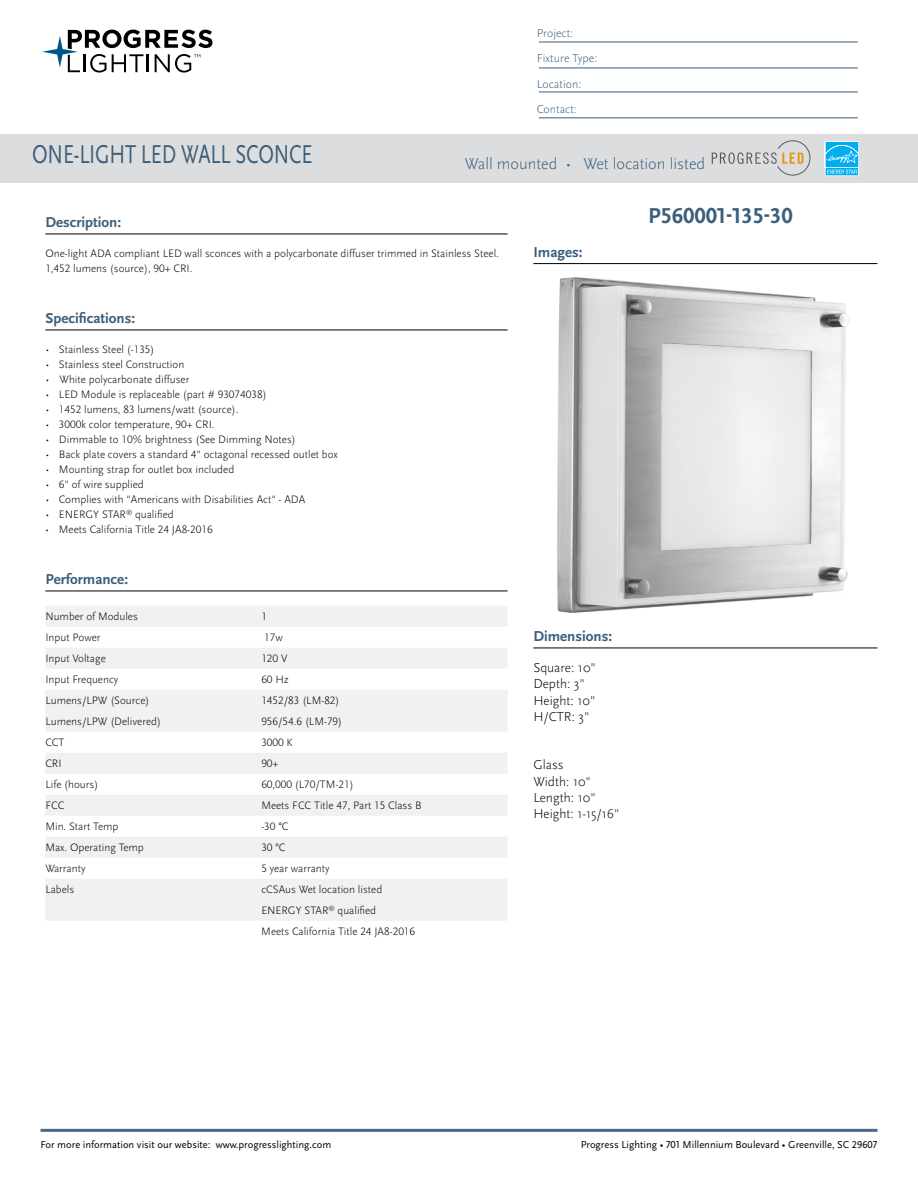
<style>
.page{position:relative;width:918px;height:1188px;background:#fff}
.page>*{position:absolute;margin:0;border:0;box-sizing:border-box;transform-origin:0 0}
.t1{font:27px "Scala Sans Pro";letter-spacing:-.01em;color:#3b5e7b;scale:.76 1}
.t2{font:700 22.5px "Scala Sans Pro";color:#3b5e7b}
.t3{font:300 16.5px "Scala Sans Pro";color:#3b5e7b}
.t4{font:700 15px "Scala Sans Pro";color:#3b5e7b}
.t5{font:300 13.5px/16.2px "Scala Sans Pro";color:#000}
.t6{font:300 12px/25.5px "Scala Sans Pro";color:#3b5e7b}
.t7{font:300 11.25px/21px "Scala Sans Pro";color:#000}
.t8{font:10.5px "Scala Sans Pro";color:#000}
</style>
<div class="page">
<svg style="left:42px;top:30px;width:170px;height:43px"></svg>
<hr style="left:40px;top:1129px;width:838px;height:3px;background:#4c6884">
<hr style="left:539px;top:42px;width:319px;height:1px;background:#3b5e7b">
<hr style="left:539px;top:68px;width:319px;height:1px;background:#3b5e7b">
<hr style="left:539px;top:92px;width:319px;height:1px;background:#3b5e7b">
<hr style="left:539px;top:118px;width:319px;height:1px;background:#3b5e7b">
<hr style="left:533px;top:263px;width:344px;height:1px;background:#000">
<hr style="left:45px;top:234px;width:463px;height:1px;background:#000">
<hr style="left:45px;top:330px;width:463px;height:1px;background:#000">
<hr style="left:45px;top:591px;width:463px;height:1px;background:#000">
<div style="left:45px;top:606px;width:463px;height:21px;background:#f1f1f2"></div>
<div style="left:45px;top:648px;width:463px;height:21px;background:#f1f1f2"></div>
<div style="left:45px;top:690px;width:463px;height:21px;background:#f1f1f2"></div>
<div style="left:45px;top:711px;width:463px;height:21px;background:#f1f1f2"></div>
<div style="left:45px;top:753px;width:463px;height:21px;background:#f1f1f2"></div>
<div style="left:45px;top:795px;width:463px;height:21px;background:#f1f1f2"></div>
<div style="left:45px;top:837px;width:463px;height:21px;background:#f1f1f2"></div>
<div style="left:45px;top:879px;width:463px;height:21px;background:#f1f1f2"></div>
<div style="left:45px;top:900px;width:463px;height:21px;background:#f1f1f2"></div>
<div style="left:0;top:134px;width:918px;height:49px;background:#dcddde"></div>
<img style="left:557px;top:278px;width:292px;height:334px">
<svg style="left:712px;top:141px;width:98px;height:34px"></svg>
<hr style="left:533px;top:648px;width:344px;height:1px;background:#000">
<div style="left:825px;top:141px;width:34px;height:27px;background:#f2fafe"></div>
<svg style="left:825px;top:142px;width:34px;height:34px"></svg>
<p class="t6" style="left:537px;top:20px;width:62px">Project:<br>Fixture Type:<br>Location:<br>Contact:</p>
<h1 class="t1" style="left:32px;top:139px;width:370px">ONE-LIGHT LED WALL SCONCE</h1>
<h3 class="t3" style="left:465px;top:154px;width:242px">Wall mounted • Wet location listed</h3>
<h2 class="t2" style="left:648px;top:202px;width:146px">P560001-135-30</h2>
<h3 class="t4" style="left:45px;top:213px;width:77px">Description:</h3>
<p class="t7" style="left:45px;top:246px;width:455px;line-height:15px">One-light ADA compliant LED wall sconces with a polycarbonate diffuser trimmed in Stainless Steel.<br>1,452 lumens (source), 90+ CRI.</p>
<h3 class="t4" style="left:45px;top:309px;width:91px">Specifications:</h3>
<p class="t7" style="left:45px;top:339px;width:111px">• Stainless Steel (-135)</p>
<p class="t7" style="left:45px;top:354px;width:141px">• Stainless steel Construction</p>
<p class="t7" style="left:45px;top:369px;width:145px">• White polycarbonate diffuser</p>
<p class="t7" style="left:45px;top:384px;width:223px">• LED Module is replaceable (part # 93074038)</p>
<p class="t7" style="left:45px;top:399px;width:195px">• 1452 lumens, 83 lumens/watt (source).</p>
<p class="t7" style="left:45px;top:414px;width:171px">• 3000k color temperature, 90+ CRI.</p>
<p class="t7" style="left:45px;top:429px;width:252px">• Dimmable to 10% brightness (See Dimming Notes)</p>
<p class="t7" style="left:45px;top:444px;width:294px">• Back plate covers a standard 4" octagonal recessed outlet box</p>
<p class="t7" style="left:45px;top:459px;width:190px">• Mounting strap for outlet box included</p>
<p class="t7" style="left:45px;top:474px;width:100px">• 6" of wire supplied</p>
<p class="t7" style="left:45px;top:489px;width:261px">• Complies with "Americans with Disabilities Act" - ADA</p>
<p class="t7" style="left:45px;top:504px;width:130px">• ENERGY STAR<sup>®</sup> qualified</p>
<p class="t7" style="left:45px;top:519px;width:169px">• Meets California Title 24 JA8-2016</p>
<h3 class="t4" style="left:45px;top:570px;width:84px">Performance:</h3>
<p class="t7" style="left:45px;top:606px;width:94px">Number of Modules</p>
<p class="t7" style="left:261px;top:606px;width:7px">1</p>
<p class="t7" style="left:45px;top:627px;width:57px">Input Power</p>
<p class="t7" style="left:264px;top:627px;width:20px">17w</p>
<p class="t7" style="left:45px;top:648px;width:62px">Input Voltage</p>
<p class="t7" style="left:261px;top:648px;width:28px">120 V</p>
<p class="t7" style="left:45px;top:669px;width:74px">Input Frequency</p>
<p class="t7" style="left:261px;top:669px;width:29px">60 Hz</p>
<p class="t7" style="left:45px;top:690px;width:106px">Lumens/LPW (Source)</p>
<p class="t7" style="left:261px;top:690px;width:80px">1452/83 (LM-82)</p>
<p class="t7" style="left:45px;top:711px;width:117px">Lumens/LPW (Delivered)</p>
<p class="t7" style="left:261px;top:711px;width:82px">956/54.6 (LM-79)</p>
<p class="t7" style="left:45px;top:732px;width:21px">CCT</p>
<p class="t7" style="left:261px;top:732px;width:33px">3000 K</p>
<p class="t7" style="left:45px;top:753px;width:18px">CRI</p>
<p class="t7" style="left:261px;top:753px;width:19px">90+</p>
<p class="t7" style="left:45px;top:774px;width:54px">Life (hours)</p>
<p class="t7" style="left:261px;top:774px;width:94px">60,000 (L70/TM-21)</p>
<p class="t7" style="left:45px;top:795px;width:21px">FCC</p>
<p class="t7" style="left:261px;top:795px;width:162px">Meets FCC Title 47, Part 15 Class B</p>
<p class="t7" style="left:45px;top:816px;width:75px">Min. Start Temp</p>
<p class="t7" style="left:261px;top:816px;width:29px">-30 °C</p>
<p class="t7" style="left:45px;top:837px;width:100px">Max. Operating Temp</p>
<p class="t7" style="left:261px;top:837px;width:26px">30 °C</p>
<p class="t7" style="left:45px;top:858px;width:42px">Warranty</p>
<p class="t7" style="left:261px;top:858px;width:70px">5 year warranty</p>
<p class="t7" style="left:45px;top:879px;width:30px">Labels</p>
<p class="t7" style="left:261px;top:879px;width:155px">cCSAus Wet location listed<br>ENERGY STAR<sup>®</sup> qualified<br>Meets California Title 24 JA8-2016</p>
<h3 class="t4" style="left:533px;top:243px;width:51px">Images:</h3>
<h3 class="t4" style="left:533px;top:627px;width:80px">Dimensions:</h3>
<p class="t5" style="left:533px;top:660px;width:64px">Square: 10"<br>Depth: 3"<br>Height: 10"<br>H/CTR: 3"</p>
<p class="t5" style="left:533px;top:757px;width:88px">Glass<br>Width: 10"<br>Length: 10"<br>Height: 1-15/16"</p>
<p class="t8" style="left:40px;top:1139px;width:292px">For more information visit our website: www.progresslighting.com</p>
<p class="t8" style="left:581px;top:1138px;width:298px">Progress Lighting • 701 Millennium Boulevard • Greenville, SC 29607</p>
</div>
